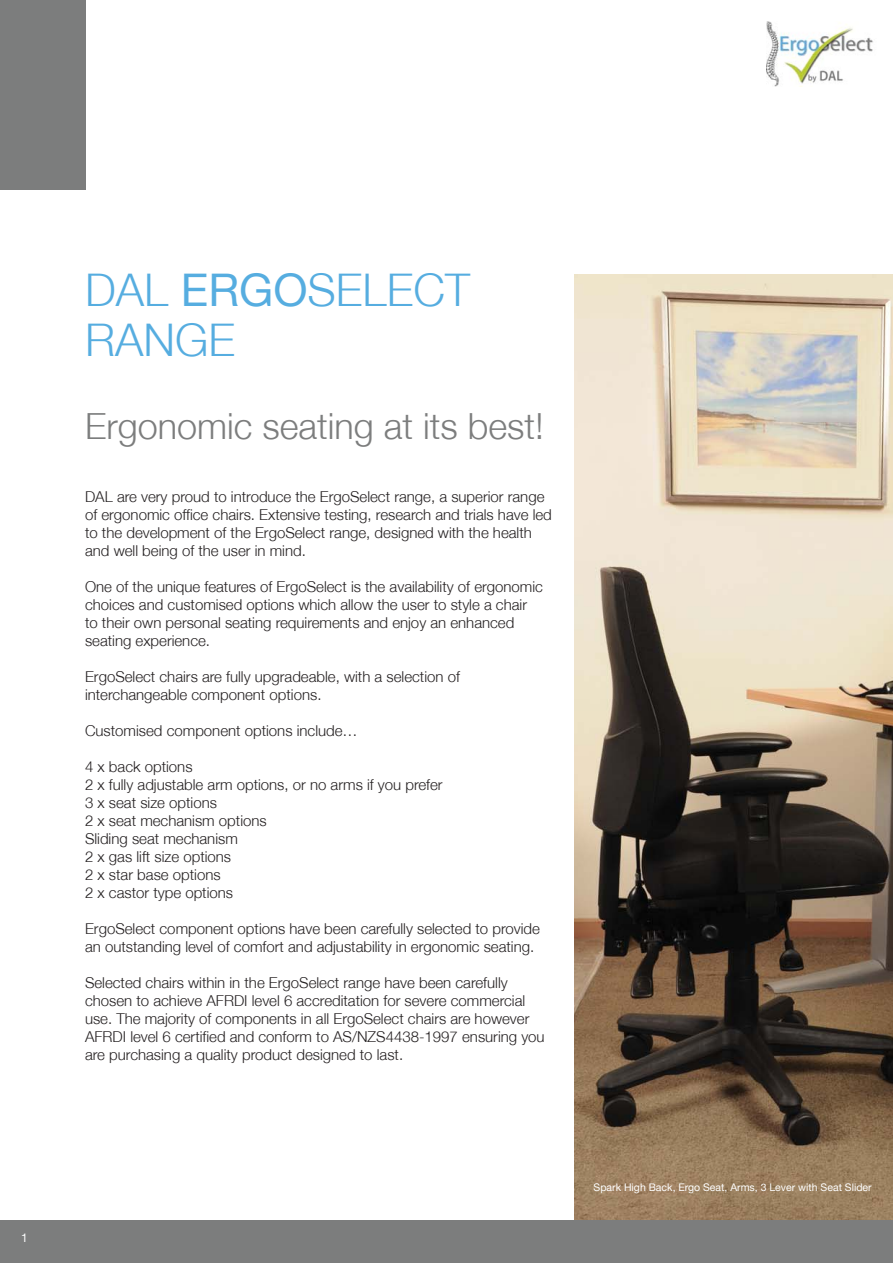
<style>
.page{position:relative;width:893px;height:1263px;background:#fff}
.page>*{position:absolute;margin:0;border:0;box-sizing:border-box;transform-origin:0 0}
.t1{font:300 45px/49.5px "Helvetica Neue";color:#56ade0}
.t2{font:300 36px "Helvetica Neue";color:#7c7d7d}
.t3{font:300 15px/18px "Helvetica Neue";color:#231f20}
.t4{font:12px "Helvetica Neue";color:#fff}
.t5{font:10.5px "Helvetica Neue";color:#fff}
.s1{font-weight:400}
</style>
<div class="page">
<img style="left:574px;top:275px;width:319px;height:945px">
<div style="left:0;top:0;width:85px;height:189px;background:#7c7d7d"></div>
<div style="left:0;top:1220px;width:893px;height:43px;background:#7c7d7d"></div>
<img style="left:766px;top:21px;width:107px;height:66px">
<p class="t4" style="left:21px;top:1230px;width:8px">1</p>
<h1 class="t1" style="left:85px;top:265px;width:387px">DAL <span class="s1">ERGO</span>SELECT<br>RANGE</h1>
<h2 class="t2" style="left:85px;top:404px;width:460px">Ergonomic seating at its best!</h2>
<p class="t3" style="left:85px;top:487px;width:468px">DAL are very proud to introduce the ErgoSelect range, a superior range of ergonomic office chairs. Extensive testing, research and trials have led to the development of the ErgoSelect range, designed with the health and well being of the user in mind.</p>
<p class="t3" style="left:85px;top:577px;width:459px">One of the unique features of ErgoSelect is the availability of ergonomic choices and customised options which allow the user to style a chair to their own personal seating requirements and enjoy an enhanced seating experience.</p>
<p class="t3" style="left:85px;top:667px;width:376px">ErgoSelect chairs are fully upgradeable, with a selection of interchangeable component options.</p>
<p class="t3" style="left:85px;top:721px;width:274px">Customised component options include…</p>
<p class="t3" style="left:85px;top:757px;width:359px">4 x back options<br>2 x fully adjustable arm options, or no arms if you prefer<br>3 x seat size options<br>2 x seat mechanism options<br>Sliding seat mechanism<br>2 x gas lift size options<br>2 x star base options<br>2 x castor type options</p>
<p class="t3" style="left:85px;top:919px;width:456px">ErgoSelect component options have been carefully selected to provide an outstanding level of comfort and adjustability in ergonomic seating.</p>
<p class="t3" style="left:85px;top:973px;width:461px">Selected chairs within in the ErgoSelect range have been carefully chosen to achieve AFRDI level 6 accreditation for severe commercial use. The majority of components in all ErgoSelect chairs are however AFRDI level 6 certified and conform to AS/NZS4438-1997 ensuring you are purchasing a quality product designed to last.</p>
<p class="t5" style="left:593px;top:1181px;width:280px">Spark High Back, Ergo Seat, Arms, 3 Lever with Seat Slider</p>
</div>
